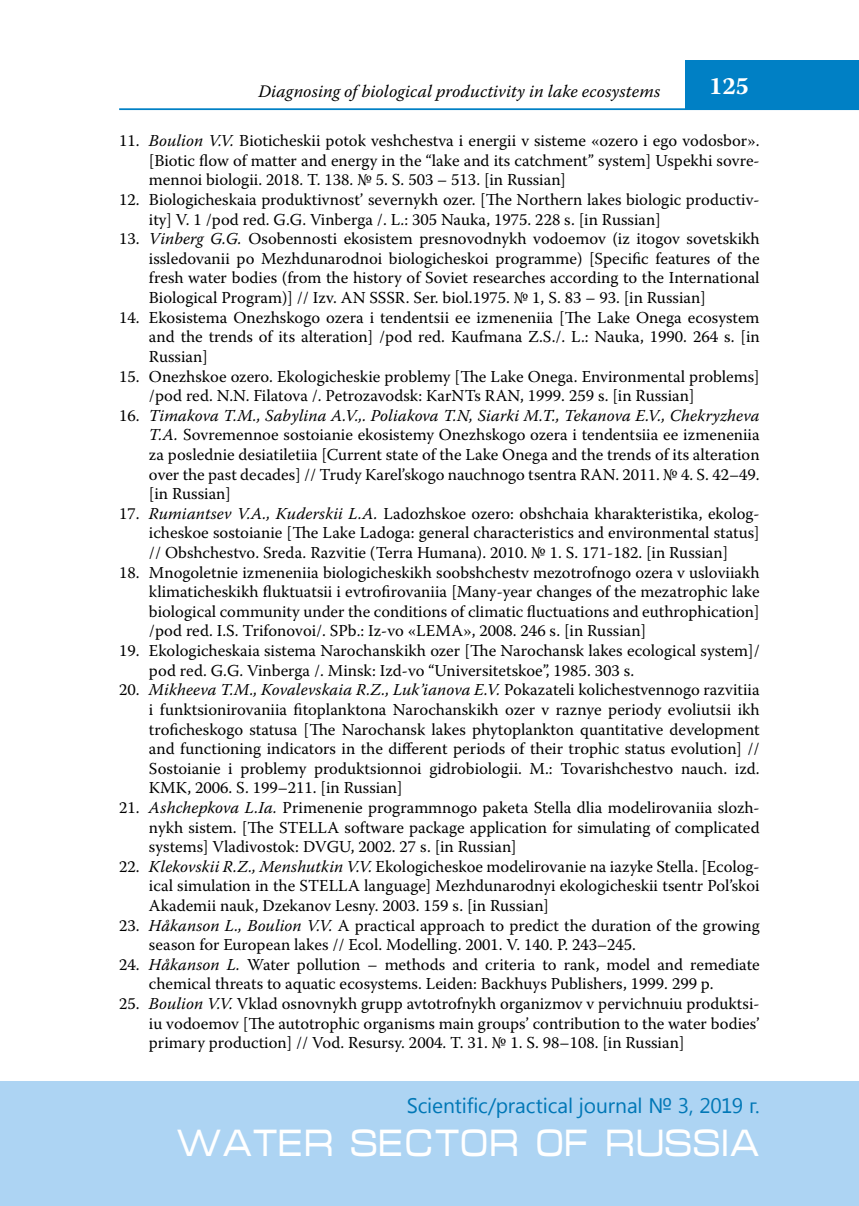
<style>
.page{position:relative;width:859px;height:1206px;background:#fff}
.page>*{position:absolute;margin:0;border:0;box-sizing:border-box;transform-origin:0 0}
.t1{font:38.5px "Micra C";color:#fff;scale:.83 1}
.t2{font:700 24.5px "Warnock Pro";color:#fff}
.t3{font:21px "Segoe UI";letter-spacing:-.005em;color:#0077b6}
.t4{font:italic 17.5px "Warnock Pro";letter-spacing:.005em;color:#000}
.t5{font:16.62px/19.6px "Warnock Pro";color:#000;text-align:justify}
.s1{font-style:italic}
</style>
<div class="page">
<hr style="left:119px;top:108px;width:739px;height:2px;background:#0080c5">
<div style="left:685px;top:60px;width:173px;height:50px;background:#0080c5"></div>
<div style="left:0;top:1081px;width:858px;height:124px;background:#add4f3"></div>
<p class="t4" style="left:258px;top:80px;width:403px">Diagnosing of biological productivity in lake ecosystems</p>
<h2 class="t2" style="left:708px;top:71px;width:41px">125</h2>
<p class="t5" style="left:149px;top:131px;width:612px;text-indent:-30px">11. <span class="s1">Boulion V.V.</span> Bioticheskii potok veshchestva i energii v sisteme «ozero i ego vodosbor». [Biotic flow of matter and energy in the “lake and its catchment” system] Uspekhi sovre&shy;mennoi biologii. 2018. T. 138. № 5. S. 503 – 513. [in Russian]</p>
<p class="t5" style="left:149px;top:189px;width:612px;text-indent:-30px">12. Biologicheskaia produktivnost’ severnykh ozer. [The Northern lakes biologic productiv&shy;ity] V. 1 /pod red. G.G. Vinberga /. L.: 305 Nauka, 1975. 228 s. [in Russian]</p>
<p class="t5" style="left:149px;top:229px;width:612px;text-indent:-30px">13. <span class="s1">Vinberg G.G.</span> Osobennosti ekosistem presnovodnykh vodoemov (iz itogov sovetskikh issledovanii po Mezhdunarodnoi biologicheskoi programme) [Specific features of the fresh water bodies (from the history of Soviet researches according to the International Biological Program)] // Izv. AN SSSR. Ser. biol.1975. № 1, S. 83 – 93. [in Russian]</p>
<p class="t5" style="left:149px;top:307px;width:612px;text-indent:-30px">14. Ekosistema Onezhskogo ozera i tendentsii ee izmeneniia [The Lake Onega ecosystem and the trends of its alteration] /pod red. Kaufmana Z.S./. L.: Nauka, 1990. 264 s. [in Russian]</p>
<p class="t5" style="left:149px;top:366px;width:612px;text-indent:-30px">15. Onezhskoe ozero. Ekologicheskie problemy [The Lake Onega. Environmental problems] /pod red. N.N. Filatova /. Petrozavodsk: KarNTs RAN, 1999. 259 s. [in Russian]</p>
<p class="t5" style="left:149px;top:405px;width:612px;text-indent:-30px">16. <span class="s1">Timakova T.M., Sabylina A.V.,. Poliakova T.N, Siarki M.T., Tekanova E.V., Chekryzheva T.A.</span> Sovremennoe sostoianie ekosistemy Onezhskogo ozera i tendentsiia ee izmeneniia za poslednie desiatiletiia [Current state of the Lake Onega and the trends of its alteration over the past decades] // Trudy Karel’skogo nauchnogo tsentra RAN. 2011. № 4. S. 42–49. [in Russian]</p>
<p class="t5" style="left:149px;top:503px;width:612px;text-indent:-30px">17. <span class="s1">Rumiantsev V.A., Kuderskii L.A.</span> Ladozhskoe ozero: obshchaia kharakteristika, ekolog&shy;icheskoe sostoianie [The Lake Ladoga: general characteristics and environmental status] // Obshchestvo. Sreda. Razvitie (Terra Humana). 2010. № 1. S. 171-182. [in Russian]</p>
<p class="t5" style="left:149px;top:562px;width:612px;text-indent:-30px">18. Mnogoletnie izmeneniia biologicheskikh soobshchestv mezotrofnogo ozera v usloviiakh klimaticheskikh fluktuatsii i evtrofirovaniia [Many-year changes of the mezatrophic lake biological community under the conditions of climatic fluctuations and euthrophication] /pod red. I.S. Trifonovoi/. SPb.: Iz-vo «LEMA», 2008. 246 s. [in Russian]</p>
<p class="t5" style="left:149px;top:640px;width:612px;text-indent:-30px">19. Ekologicheskaia sistema Narochanskikh ozer [The Narochansk lakes ecological system]/ pod red. G.G. Vinberga /. Minsk: Izd-vo “Universitetskoe”, 1985. 303 s.</p>
<p class="t5" style="left:149px;top:679px;width:612px;text-indent:-30px">20. <span class="s1">Mikheeva T.M., Kovalevskaia R.Z., Luk’ianova E.V.</span> Pokazateli kolichestvennogo razvitiia i funktsionirovaniia fitoplanktona Narochanskikh ozer v raznye periody evoliutsii ikh troficheskogo statusa [The Narochansk lakes phytoplankton quantitative development and functioning indicators in the different periods of their trophic status evolution] // Sostoianie i problemy produktsionnoi gidrobiologii. M.: Tovarishchestvo nauch. izd.<br>KMK, 2006. S. 199–211. [in Russian]</p>
<p class="t5" style="left:149px;top:797px;width:612px;text-indent:-30px">21. <span class="s1">Ashchepkova L.Ia.</span> Primenenie programmnogo paketa Stella dlia modelirovaniia slozh&shy;nykh sistem. [The STELLA software package application for simulating of complicated systems] Vladivostok: DVGU, 2002. 27 s. [in Russian]</p>
<p class="t5" style="left:149px;top:856px;width:612px;text-indent:-30px">22. <span class="s1">Klekovskii R.Z., Menshutkin V.V.</span> Ekologicheskoe modelirovanie na iazyke Stella. [Ecolog&shy;ical simulation in the STELLA language] Mezhdunarodnyi ekologicheskii tsentr Pol’skoi Akademii nauk, Dzekanov Lesny. 2003. 159 s. [in Russian]</p>
<p class="t5" style="left:149px;top:915px;width:612px;text-indent:-30px">23. <span class="s1">Håkanson L., Boulion V.V.</span> A practical approach to predict the duration of the growing season for European lakes // Ecol. Modelling. 2001. V. 140. P. 243–245.</p>
<p class="t5" style="left:149px;top:954px;width:612px;text-indent:-30px">24. <span class="s1">Håkanson L.</span> Water pollution – methods and criteria to rank, model and remediate chemical threats to aquatic ecosystems. Leiden: Backhuys Publishers, 1999. 299 p.</p>
<p class="t5" style="left:149px;top:993px;width:612px;text-indent:-30px">25. <span class="s1">Boulion V.V.</span> Vklad osnovnykh grupp avtotrofnykh organizmov v pervichnuiu produktsi&shy;iu vodoemov [The autotrophic organisms main groups’ contribution to the water bodies’ primary production] // Vod. Resursy. 2004. T. 31. № 1. S. 98–108. [in Russian]</p>
<p class="t3" style="left:406px;top:1090px;width:354px">scientific/practical journal № 3, 2019 г.</p>
<h1 class="t1" style="left:175px;top:1126px;width:705px">WATER SECTOR OF RUSSIA</h1>
</div>
